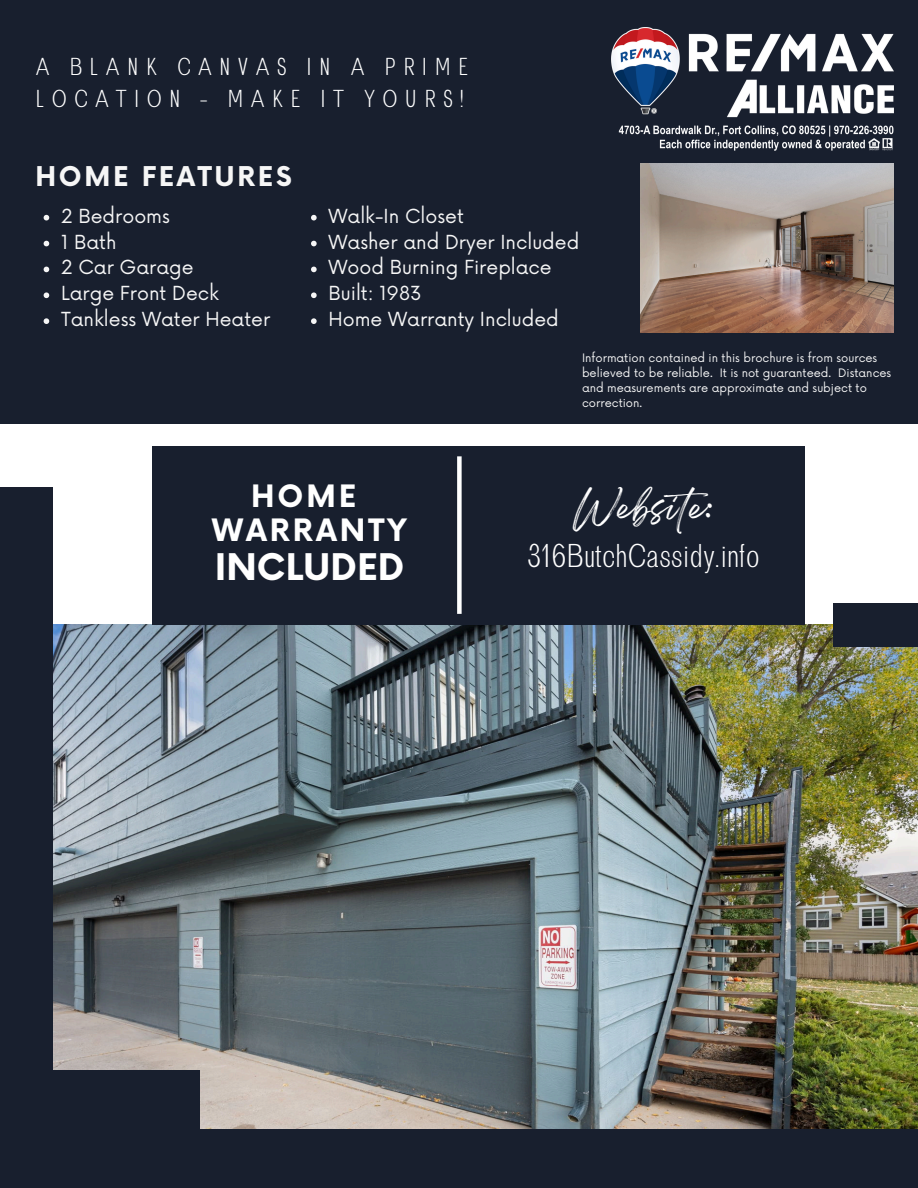
<style>
.page{position:relative;width:918px;height:1188px;background:#fff}
.page>*{position:absolute;margin:0;border:0;box-sizing:border-box;transform-origin:0 0}
.t1{font:700 35.85px "Now";color:#fff}
.t2{font:300 31.5px/39.3px "Brendon";color:#fff;text-align:center}
.t3{font:700 30px/34.2px "Now";letter-spacing:.1em;color:#fff;text-align:center}
.t4{font:700 26.55px "Now";letter-spacing:.1em;color:#f6f6f6}
.t5{font:300 23.4px/32.7px "Brendon";letter-spacing:.315em;color:#fff}
.t6{font:18.9px "Now";color:#f6f6f6}
.t7{font:11.4px/15.1px "Now";color:#f6f6f6}
.s1{font-family:"Breathing";font-weight:400}
</style>
<div class="page">
<div style="left:0;top:0;width:918px;height:424px;background:#181f2e"></div>
<img style="left:53px;top:625px;width:865px;height:504px">
<div style="left:152px;top:446px;width:653px;height:179px;background:#181f2e"></div>
<div style="left:457px;top:456px;width:5px;height:158px;background:#fff"></div>
<div style="left:0;top:1129px;width:918px;height:59px;background:#181f2e"></div>
<div style="left:0;top:1070px;width:200px;height:84px;background:#181f2e"></div>
<div style="left:0;top:487px;width:53px;height:690px;background:#181f2e"></div>
<div style="left:833px;top:603px;width:85px;height:43px;background:#181f2e"></div>
<img style="left:612px;top:27px;width:282px;height:124px">
<img style="left:640px;top:163px;width:253px;height:169px">
<svg style="left:44px;top:215px;width:5px;height:5px"></svg>
<svg style="left:44px;top:241px;width:5px;height:5px"></svg>
<svg style="left:44px;top:267px;width:5px;height:5px"></svg>
<svg style="left:44px;top:292px;width:5px;height:6px"></svg>
<svg style="left:44px;top:318px;width:5px;height:6px"></svg>
<svg style="left:311px;top:215px;width:6px;height:5px"></svg>
<svg style="left:311px;top:241px;width:6px;height:5px"></svg>
<svg style="left:311px;top:267px;width:6px;height:5px"></svg>
<svg style="left:311px;top:292px;width:6px;height:6px"></svg>
<svg style="left:311px;top:318px;width:6px;height:6px"></svg>
<p class="t5" style="left:36px;top:51px;width:435px">A BLANK CANVAS IN A PRIME<br>LOCATION – MAKE IT YOURS!</p>
<p class="t4" style="left:36px;top:162px;width:258px">HOME FEATURES</p>
<p class="t6" style="left:61px;top:205px;width:110px">2 Bedrooms</p>
<p class="t6" style="left:61px;top:231px;width:57px">1 Bath</p>
<p class="t6" style="left:61px;top:257px;width:134px">2 Car Garage</p>
<p class="t6" style="left:61px;top:283px;width:159px">Large Front Deck</p>
<p class="t6" style="left:61px;top:309px;width:211px">Tankless Water Heater</p>
<p class="t6" style="left:329px;top:205px;width:137px">Walk-In Closet</p>
<h1 class="t6" style="left:329px;top:231px;width:252px">Washer and Dryer Included</h1>
<h2 class="t6" style="left:329px;top:257px;width:225px">Wood Burning Fireplace</h2>
<h3 class="t6" style="left:329px;top:283px;width:95px">Built: 1983</h3>
<p class="t6" style="left:329px;top:309px;width:232px">Home Warranty Included</p>
<p class="t7" style="left:582px;top:351px;width:311px">Information contained in this brochure is from sources believed to be reliable. It is not guaranteed. Distances and measurements are approximate and subject to correction.</p>
<p class="t3" style="left:212px;top:481px;width:196px">HOME<br>WARRANTY</p>
<p class="t1" style="left:215px;top:548px;width:191px">INCLUDED</p>
<p class="t2" style="left:526px;top:497px;width:234px"><span class="s1">Website:<br></span>316ButchCassidy.info</p>
</div>
